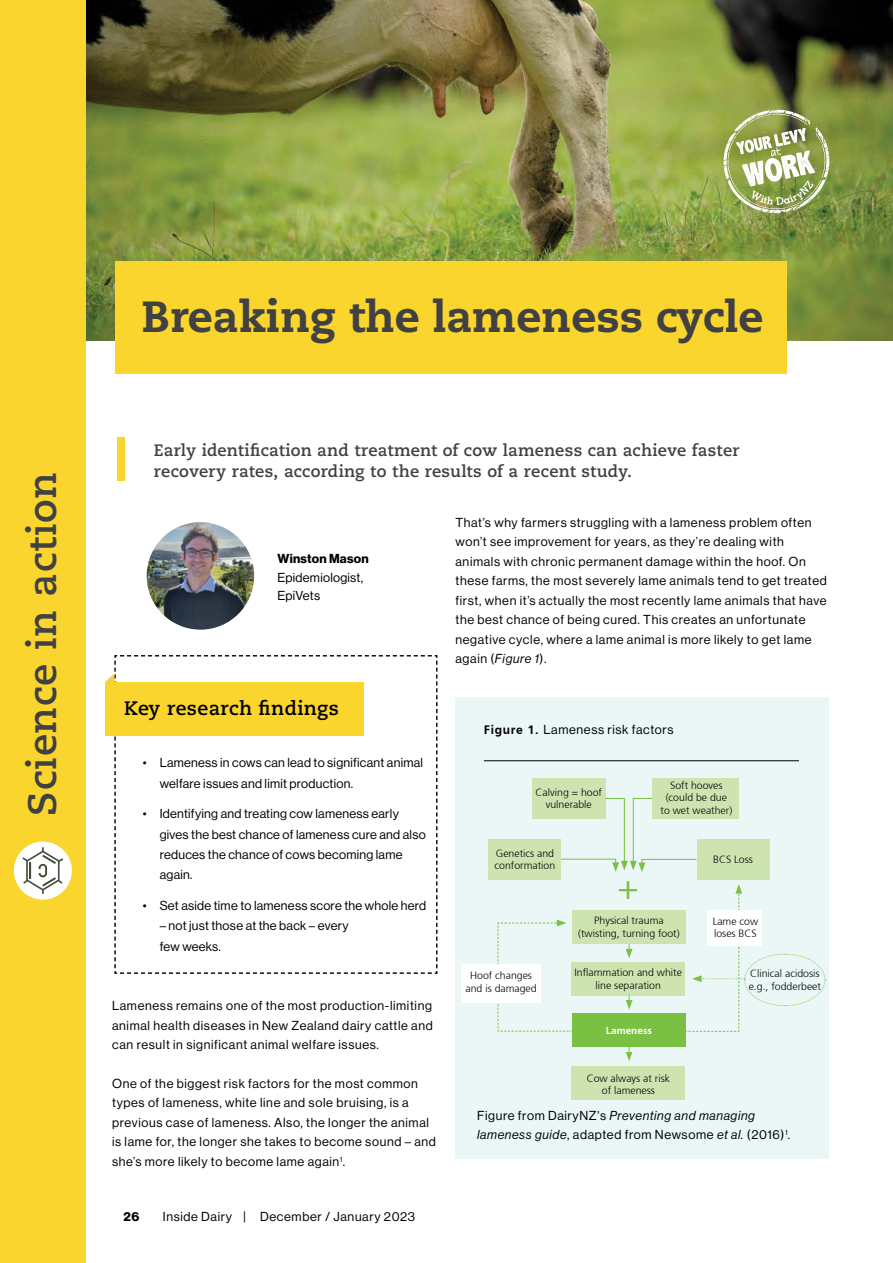
<style>
.page{position:relative;width:893px;height:1263px;background:#fff}
.page>*{position:absolute;margin:0;border:0;box-sizing:border-box;transform-origin:0 0}
.t1{font:800 43.5px "Caecilia LT Std";color:#414042}
.t2{font:700 39.75px "Caecilia LT Std";letter-spacing:.02em;color:#414042}
.t3{font:300 35.55px "Frutiger";color:#7ac143}
.t4{font:700 19.5px "Caecilia LT Std";letter-spacing:.02em;color:#000}
.t5{font:700 16.5px/21px "Caecilia LT Std";letter-spacing:.015em;color:#414042}
.t6{font:12.75px/19.5px "N Haas Grotesk DS Pro 55 Rg";letter-spacing:.05em;color:#000}
.t7{font:12.75px/20.2px "N Haas Grotesk DS Pro 55 Rg";letter-spacing:.02em;color:#000}
.t8{font:12.75px "N Haas Grotesk DS Pro 56 It";letter-spacing:.05em;color:#000}
.t9{font:12.75px "N Haas Grotesk DS Pro 75 Bd";letter-spacing:.02em;color:#000}
.t10{font:300 10.5px/12.6px "Frutiger";color:#000;text-align:center}
.t11{font:700 10.5px "Frutiger";color:#fff}
.s1{font-family:"N Haas Grotesk DS Pro 56 It"}
.s2{font-family:"Frutiger";font-weight:700}
.s3{font-family:"N Haas Grotesk DS Pro 55 Rg"}
</style>
<div class="page">
<img style="left:85px;top:0;width:808px;height:341px">
<div style="left:713px;top:99px;width:133px;height:131px;background:#000;opacity:.15"></div>
<svg style="left:724px;top:110px;width:105px;height:103px"></svg>
<div style="left:0;top:0;width:85px;height:1263px;background:#f9d52d"></div>
<div style="left:14px;top:841px;width:58px;height:59px;background:#fff;border-radius:50%"></div>
<svg style="left:22px;top:847px;width:41px;height:47px"></svg>
<svg style="left:42px;top:877px;width:14px;height:9px"></svg>
<div style="left:116px;top:261px;width:671px;height:113px;background:#f9d52d"></div>
<div style="left:117px;top:437px;width:8px;height:44px;background:#f9d52d"></div>
<img style="left:147px;top:522px;width:107px;height:108px;border-radius:54px">
<svg style="left:105px;top:655px;width:332px;height:319px"></svg>
<div style="left:455px;top:697px;width:374px;height:462px;background:#ebf6f7"></div>
<hr style="left:484px;top:760px;width:315px;height:1px;background:#000">
<div style="left:572px;top:1014px;width:114px;height:33px;background:#7ac143"></div>
<div style="left:571px;top:1067px;width:114px;height:33px;background:#cde4b1"></div>
<div style="left:571px;top:962px;width:114px;height:33px;background:#cde4b1"></div>
<div style="left:572px;top:910px;width:114px;height:34px;background:#cde4b1"></div>
<div style="left:532px;top:778px;width:73px;height:41px;background:#cde4b1"></div>
<div style="left:652px;top:778px;width:86px;height:41px;background:#cde4b1"></div>
<div style="left:697px;top:839px;width:72px;height:40px;background:#cde4b1"></div>
<div style="left:488px;top:839px;width:73px;height:40px;background:#cde4b1"></div>
<svg style="left:626px;top:944px;width:7px;height:14px"></svg>
<svg style="left:626px;top:995px;width:7px;height:14px"></svg>
<svg style="left:626px;top:1047px;width:6px;height:14px"></svg>
<svg style="left:497px;top:919px;width:75px;height:113px"></svg>
<div style="left:461px;top:964px;width:80px;height:38px;background:#fff"></div>
<svg style="left:685px;top:884px;width:141px;height:148px"></svg>
<svg style="left:561px;top:798px;width:136px;height:74px"></svg>
<h2 class="t2" style="left:19px;top:815px;width:345px;rotate:-90deg">Science in action</h2>
<h1 class="t1" style="left:142px;top:290px;width:623px">Breaking the lameness cycle</h1>
<p class="t5" style="left:154px;top:439px;width:587px">Early identification and treatment of cow lameness can achieve faster recovery rates, according to the results of a recent study.</p>
<p class="t9" style="left:277px;top:551px;width:93px">Winston Mason</p>
<p class="t7" style="left:277px;top:568px;width:87px;line-height:18.8px">Epidemiologist,<br>EpiVets</p>
<h3 class="t4" style="left:124px;top:697px;width:216px">Key research findings</h3>
<p class="t7" style="left:160px;top:753px;width:265px;text-indent:-17px">• Lameness in cows can lead to significant animal welfare issues and limit production.</p>
<p class="t7" style="left:160px;top:804px;width:268px;text-indent:-17px">• Identifying and treating cow lameness early gives the best chance of lameness cure and also reduces the chance of cows becoming lame again.</p>
<p class="t7" style="left:143px;top:895px;width:285px">• Set aside time to lameness score the whole herd</p>
<p class="t7" style="left:160px;top:916px;width:190px">– not just those at the back – every few weeks.</p>
<p class="t6" style="left:112px;top:996px;width:322px;text-align:justify">Lameness remains one of the most production-limiting animal health diseases in New Zealand dairy cattle and can result in significant animal welfare issues.</p>
<p class="t6" style="left:112px;top:1074px;width:325px">One of the biggest risk factors for the most common types of lameness, white line and sole bruising, is a previous case of lameness. Also, the longer the animal is lame for, the longer she takes to become sound – and she’s more likely to become lame again<sup>1</sup>.</p>
<p class="t9" style="left:123px;top:1209px;width:17px">26</p>
<p class="t6" style="left:163px;top:1206px;width:254px">Inside Dairy | December / January 2023</p>
<p class="t6" style="left:455px;top:512px;width:373px">That’s why farmers struggling with a lameness problem often won’t see improvement for years, as they’re dealing with animals with chronic permanent damage within the hoof. On these farms, the most severely lame animals tend to get treated first, when it’s actually the most recently lame animals that have the best chance of being cured. This creates an unfortunate negative cycle, where a lame animal is more likely to get lame again (<span class="s1">Figure 1</span>).</p>
<p class="t6" style="left:484px;top:719px;width:191px"><span class="s2">Figure 1.</span> Lameness risk factors</p>
<p class="t10" style="left:536px;top:786px;width:68px">Calving = hoof vulnerable</p>
<p class="t10" style="left:495px;top:847px;width:62px;text-align:left">Genetics and conformation</p>
<h3 class="t3" style="left:618px;top:866px;width:23px">+</h3>
<p class="t10" style="left:660px;top:779px;width:73px">Soft hooves (could be due to wet weather)</p>
<p class="t10" style="left:713px;top:853px;width:41px">BCS Loss</p>
<p class="t10" style="left:465px;top:969px;width:73px">Hoof changes and is damaged</p>
<p class="t10" style="left:578px;top:914px;width:103px">Physical trauma (twisting, turning foot)</p>
<p class="t10" style="left:575px;top:966px;width:109px">Inflammation and white line separation</p>
<p class="t11" style="left:606px;top:1024px;width:48px">Lameness</p>
<p class="t10" style="left:587px;top:1072px;width:85px">Cow always at risk of lameness</p>
<p class="t10" style="left:713px;top:915px;width:47px;text-align:left">Lame cow loses BCS</p>
<p class="t10" style="left:749px;top:967px;width:74px;text-align:left">Clinical acidosis e.g., fodderbeet</p>
<p class="t8" style="left:477px;top:1108px;width:279px"><span class="s3">Figure from DairyNZ's</span> Preventing and managing</p>
<p class="t6" style="left:477px;top:1125px;width:315px"><span class="s1">lameness guide</span>, adapted from Newsome <span class="s1">et al.</span> (2016)<sup>1</sup>.</p>
</div>
